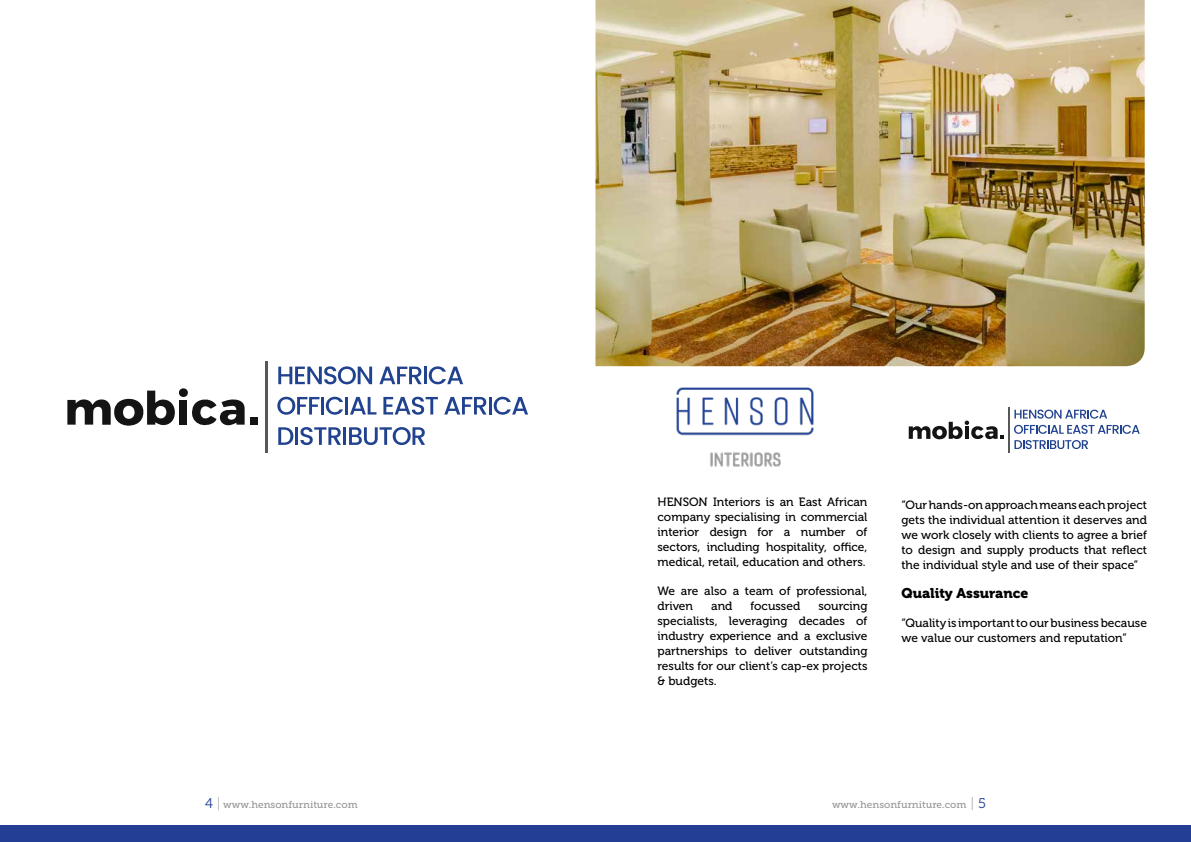
<style>
.page{position:relative;width:1191px;height:842px;background:#fff}
.page>*{position:absolute;margin:0;border:0;box-sizing:border-box;transform-origin:0 0}
.t1{font:14px "Museo 900";color:#000}
.t2{font:12px/15px "Museo 500";color:#000;text-align:justify}
.t3{font:10px "Museo Slab 500";color:#939598}
.s1{font-family:"Museo 300";font-size:14px;color:#233f95}
.s2{font-family:"Museo 100";font-size:14px}
</style>
<div class="page">
<div style="left:0;top:824px;width:595px;height:18px;background:#233f95"></div>
<div style="left:595px;top:824px;width:596px;height:18px;background:#233f95"></div>
<img style="left:676px;top:387px;width:138px;height:80px">
<img style="left:595px;top:0;width:549px;height:366px">
<svg style="left:1014px;top:410px;width:93px;height:9px"></svg>
<svg style="left:1014px;top:425px;width:125px;height:9px"></svg>
<svg style="left:1014px;top:440px;width:74px;height:9px"></svg>
<svg style="left:908px;top:421px;width:96px;height:19px"></svg>
<hr style="left:1008px;top:407px;width:1px;height:46px;background:#575757">
<svg style="left:278px;top:366px;width:94px;height:18px"></svg>
<svg style="left:379px;top:367px;width:43px;height:17px"></svg>
<hr style="left:424px;top:367px;width:3px;height:17px;background:#21428f">
<svg style="left:429px;top:366px;width:34px;height:18px"></svg>
<svg style="left:277px;top:397px;width:42px;height:18px"></svg>
<hr style="left:321px;top:397px;width:3px;height:17px;background:#21428f">
<svg style="left:326px;top:397px;width:17px;height:18px"></svg>
<hr style="left:345px;top:397px;width:3px;height:17px;background:#21428f">
<svg style="left:350px;top:397px;width:26px;height:17px"></svg>
<svg style="left:383px;top:397px;width:55px;height:18px"></svg>
<svg style="left:444px;top:397px;width:42px;height:17px"></svg>
<hr style="left:489px;top:397px;width:3px;height:17px;background:#21428f">
<svg style="left:494px;top:397px;width:34px;height:18px"></svg>
<svg style="left:278px;top:427px;width:15px;height:18px"></svg>
<hr style="left:295px;top:427px;width:3px;height:18px;background:#21428f">
<svg style="left:300px;top:427px;width:41px;height:18px"></svg>
<hr style="left:343px;top:427px;width:3px;height:18px;background:#21428f">
<svg style="left:349px;top:427px;width:76px;height:18px"></svg>
<svg style="left:67px;top:391px;width:108px;height:35px"></svg>
<svg style="left:192px;top:399px;width:53px;height:27px"></svg>
<div style="left:179px;top:400px;width:8px;height:25px;background:#141414"></div>
<div style="left:179px;top:388px;width:9px;height:9px;background:#141414;border-radius:50%"></div>
<div style="left:250px;top:417px;width:8px;height:8px;background:#141414"></div>
<hr style="left:266px;top:361px;width:2px;height:92px;background:#575757">
<p class="t2" style="left:657px;top:494px;width:211px">HENSON Interiors is an East African company specialising in commercial interior design for a number of sectors, including hospitality, office, medical, retail, education and others.</p>
<p class="t2" style="left:657px;top:584px;width:211px">We are also a team of professional, driven</p>
<p class="t2" style="left:711px;top:599px;width:23px">and</p>
<p class="t2" style="left:750px;top:599px;width:51px">focussed</p>
<p class="t2" style="left:657px;top:599px;width:211px;text-indent:161px">sourcing specialists, leveraging decades of industry experience and a exclusive partnerships to deliver outstanding results for our client’s cap-ex projects &amp; budgets.</p>
<p class="t2" style="left:901px;top:497px;width:247px">“Our hands-on approach means each project gets the individual attention it deserves and we work closely with clients to agree a brief to design and supply products that reflect the individual style and use of their space”</p>
<p class="t1" style="left:901px;top:585px;width:128px">Quality Assurance</p>
<p class="t2" style="left:901px;top:616px;width:247px">“Quality is important to our business because we value our customers and reputation”</p>
<p class="t3" style="left:205px;top:799px;width:154px"><span class="s1">4</span> <span class="s2">|</span> www.hensonfurniture.com</p>
<p class="t3" style="left:832px;top:799px;width:155px">www.hensonfurniture.com <span class="s2">|</span> <span class="s1">5</span></p>
</div>
